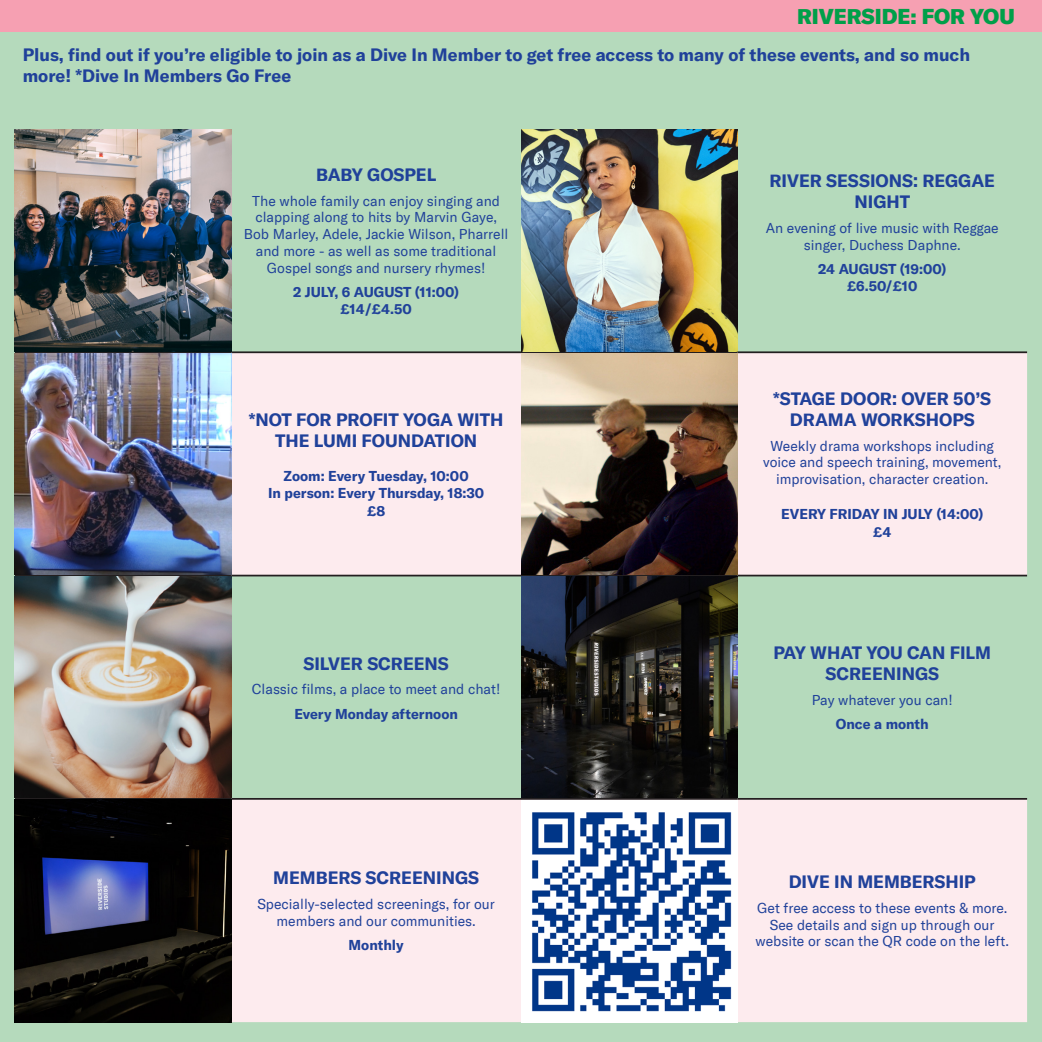
<style>
.page{position:relative;width:1042px;height:1042px;background:#b5dabc}
.page>*{position:absolute;margin:0;border:0;box-sizing:border-box;transform-origin:0 0}
.t1{font:900 21px "GT America";color:#009f49}
.t2{font:700 17.5px/21px "GT America";color:#20419a;text-align:center}
.t3{font:14px/16.8px "GT America";color:#20419a;text-align:center}
.t4{font:700 14px/17.5px "GT America";color:#20419a;text-align:center}
</style>
<div class="page">
<div style="left:0;top:0;width:1042px;height:31px;background:#f6a0b2"></div>
<svg style="left:231px;top:353px;width:290px;height:669px;fill:#fdebee"></svg>
<hr style="left:15px;top:351px;width:216px;height:2px;background:#231f20">
<hr style="left:231px;top:351px;width:290px;height:2px;background:#231f20">
<hr style="left:231px;top:575px;width:290px;height:1px;background:#231f20">
<hr style="left:15px;top:798px;width:216px;height:2px;background:#231f20">
<hr style="left:231px;top:798px;width:290px;height:2px;background:#231f20">
<img style="left:15px;top:129px;width:216px;height:222px">
<img style="left:15px;top:353px;width:216px;height:445px">
<img style="left:15px;top:800px;width:216px;height:222px">
<svg style="left:521px;top:353px;width:506px;height:669px;fill:#fdebee"></svg>
<hr style="left:521px;top:351px;width:216px;height:2px;background:#231f20">
<hr style="left:737px;top:351px;width:290px;height:2px;background:#231f20">
<hr style="left:737px;top:575px;width:290px;height:1px;background:#231f20">
<hr style="left:521px;top:798px;width:216px;height:2px;background:#231f20">
<hr style="left:737px;top:798px;width:290px;height:2px;background:#231f20">
<img style="left:521px;top:129px;width:216px;height:222px">
<img style="left:521px;top:353px;width:216px;height:445px">
<img style="left:521px;top:801px;width:216px;height:221px">
<p class="t1" style="left:797px;top:3px;width:219px">RIVERSIDE: FOR YOU</p>
<p class="t2" style="left:23px;top:44px;width:949px;text-align:left">Plus, find out if you’re eligible to join as a Dive In Member to get free access to many of these events, and so much more! *Dive In Members Go Free</p>
<p class="t2" style="left:316px;top:164px;width:122px">BABY GOSPEL</p>
<p class="t3" style="left:244px;top:192px;width:266px">The whole family can enjoy singing and clapping along to hits by Marvin Gaye, Bob Marley, Adele, Jackie Wilson, Pharrell and more - as well as some traditional Gospel songs and nursery rhymes!</p>
<p class="t4" style="left:293px;top:283px;width:167px">2 JULY, 6 AUGUST (11:00)</p>
<p class="t4" style="left:340px;top:300px;width:73px">£14/£4.50</p>
<p class="t2" style="left:249px;top:409px;width:256px">*NOT FOR PROFIT YOGA WITH<br>THE LUMI FOUNDATION</p>
<p class="t4" style="left:284px;top:467px;width:186px">Zoom: Every Tuesday, 10:00</p>
<p class="t4" style="left:268px;top:484px;width:218px">In person: Every Thursday, 18:30 £8</p>
<p class="t2" style="left:303px;top:652px;width:147px">SILVER SCREENS</p>
<p class="t3" style="left:252px;top:681px;width:250px">Classic films, a place to meet and chat!</p>
<p class="t4" style="left:294px;top:705px;width:165px">Every Monday afternoon</p>
<p class="t2" style="left:273px;top:867px;width:207px">MEMBERS SCREENINGS</p>
<p class="t3" style="left:257px;top:895px;width:239px">Specially-selected screenings, for our members and our communities.</p>
<p class="t4" style="left:349px;top:936px;width:57px">Monthly</p>
<p class="t2" style="left:769px;top:170px;width:227px">RIVER SESSIONS: REGGAE<br>NIGHT</p>
<p class="t3" style="left:766px;top:219px;width:234px">An evening of live music with Reggae singer, Duchess Daphne.</p>
<p class="t4" style="left:818px;top:260px;width:130px">24 AUGUST (19:00)</p>
<p class="t4" style="left:847px;top:277px;width:72px">£6.50/£10</p>
<p class="t2" style="left:773px;top:388px;width:219px">*STAGE DOOR: OVER 50’S<br>DRAMA WORKSHOPS</p>
<p class="t3" style="left:763px;top:437px;width:240px">Weekly drama workshops including voice and speech training, movement, improvisation, character creation.</p>
<p class="t4" style="left:781px;top:505px;width:204px">EVERY FRIDAY IN JULY (14:00) £4</p>
<p class="t2" style="left:773px;top:642px;width:219px">PAY WHAT YOU CAN FILM<br>SCREENINGS</p>
<p class="t3" style="left:812px;top:691px;width:142px">Pay whatever you can!</p>
<p class="t4" style="left:836px;top:715px;width:94px">Once a month</p>
<p class="t2" style="left:789px;top:871px;width:189px">DIVE IN MEMBERSHIP</p>
<p class="t3" style="left:755px;top:899px;width:255px">Get free access to these events &amp; more.<br>See details and sign up through our website or scan the QR code on the left.</p>
</div>
